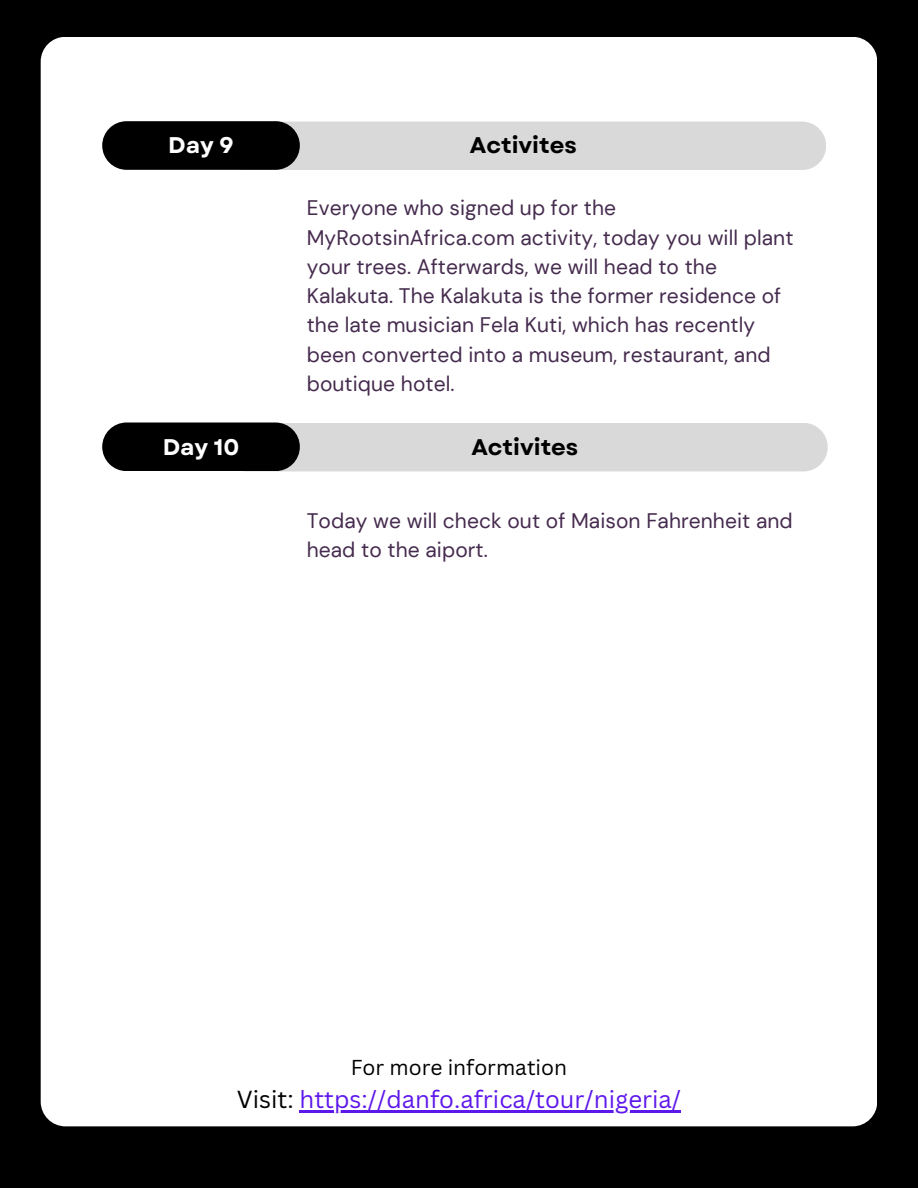
<style>
.page{position:relative;width:918px;height:1188px;background:#000}
.page>*{position:absolute;margin:0;border:0;box-sizing:border-box;transform-origin:0 0}
.t1{font:24px "Canva Sans";color:#5e17eb}
.t2{font:700 22.65px "Garet";color:#000}
.t3{font:700 22.65px "Garet";color:#fff}
.t4{font:21px/29.2px "DM Sans";letter-spacing:.005em;color:#452b4e}
.t5{font:21px "Canva Sans";color:#000}
.s1{color:#000}
</style>
<div class="page">
<div style="left:41px;top:37px;width:836px;height:1089px;background:#fff;border-radius:25px"></div>
<div style="left:221px;top:122px;width:605px;height:48px;background:#d9d9d9;border-radius:24px"></div>
<div style="left:102px;top:121px;width:198px;height:49px;background:#000;border-radius:24px"></div>
<div style="left:222px;top:423px;width:606px;height:48px;background:#d9d9d9;border-radius:24px"></div>
<div style="left:102px;top:423px;width:198px;height:48px;background:#000;border-radius:24px"></div>
<hr style="left:300px;top:1110px;width:381px;height:2px;background:#5e17eb">
<p class="t3" style="left:168px;top:129px;width:67px">Day 9</p>
<p class="t2" style="left:470px;top:129px;width:108px">Activites</p>
<p class="t4" style="left:307px;top:194px;width:488px">Everyone who signed up for the MyRootsinAfrica.com activity, today you will plant your trees. Afterwards, we will head to the Kalakuta. The Kalakuta is the former residence of the late musician Fela Kuti, which has recently been converted into a museum, restaurant, and boutique hotel.</p>
<p class="t3" style="left:163px;top:431px;width:78px">Day 10</p>
<p class="t2" style="left:471px;top:430px;width:108px">Activites</p>
<p class="t4" style="left:307px;top:506px;width:488px">Today we will check out of Maison Fahrenheit and head to the aiport.</p>
<p class="t5" style="left:351px;top:1053px;width:218px">For more information</p>
<p class="t1" style="left:237px;top:1082px;width:446px"><span class="s1">Visit:</span> https://danfo.africa/tour/nigeria/</p>
</div>
